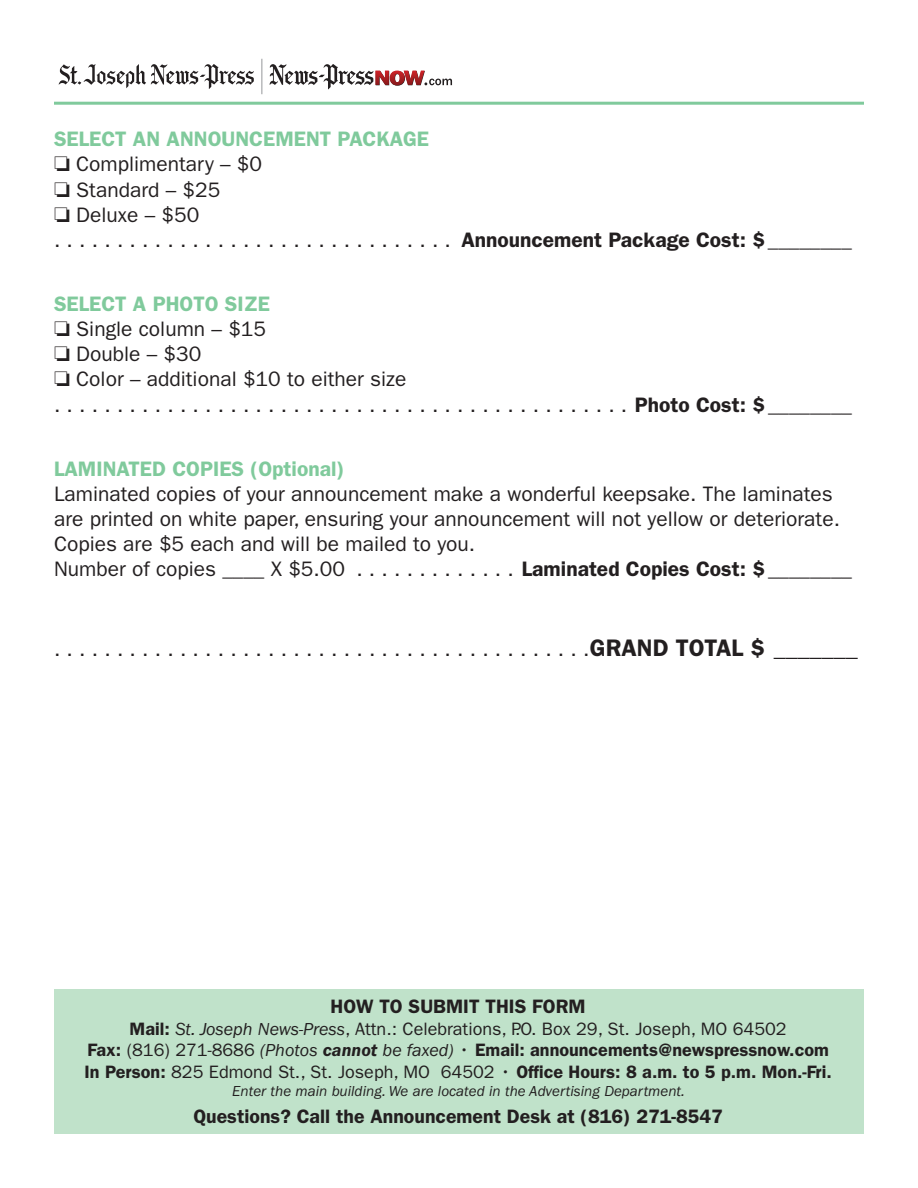
<style>
.page{position:relative;width:918px;height:1188px;background:#fff}
.page>*{position:absolute;margin:0;border:0;box-sizing:border-box;transform-origin:0 0}
.t1{font:21px/25.2px "ITC Franklin Gothic Std";color:#231f20}
.t2{font:600 21px "ITC Franklin Gothic Std";color:#80ca9c}
.t3{font:600 21px "ITC Franklin Gothic Std";color:#231f20}
.t4{font:600 19.5px "ITC Franklin Gothic Std";color:#231f20}
.t5{font:18px/21.6px "ITC Franklin Gothic Std";color:#231f20;text-align:center}
.t6{font:italic 15px "ITC Franklin Gothic Std";color:#231f20}
.s1{font-weight:600}
.s2{font-weight:600;font-size:24px}
.s3{font-style:italic}
.s4{font-weight:600;font-style:italic}
</style>
<div class="page">
<hr style="left:54px;top:102px;width:810px;height:3px;background:#80ca9c">
<hr style="left:261px;top:59px;width:1px;height:35px;background:#95979a">
<svg style="left:59px;top:64px;width:195px;height:25px"></svg>
<svg style="left:270px;top:64px;width:182px;height:25px"></svg>
<div style="left:54px;top:989px;width:810px;height:145px;background:#c0e2ca"></div>
<p class="t2" style="left:54px;top:127px;width:377px">SELECT AN ANNOUNCEMENT PACKAGE</p>
<p class="t1" style="left:54px;top:152px;width:210px">□ Complimentary – $0</p>
<p class="t1" style="left:54px;top:177px;width:168px">□ Standard – $25</p>
<p class="t1" style="left:54px;top:202px;width:799px">□ Deluxe – $50<br>. . . . . . . . . . . . . . . . . . . . . . . . . . . . . . . . <span class="s1">Announcement Package Cost: $________</span></p>
<p class="t2" style="left:54px;top:291px;width:217px">SELECT A PHOTO SIZE</p>
<p class="t1" style="left:54px;top:316px;width:214px">□ Single column – $15</p>
<p class="t1" style="left:54px;top:342px;width:149px">□ Double – $30</p>
<p class="t1" style="left:54px;top:367px;width:799px">□ Color – additional $10 to either size<br>. . . . . . . . . . . . . . . . . . . . . . . . . . . . . . . . . . . . . . . . . . . . . . <span class="s1">Photo Cost: $________</span></p>
<p class="t2" style="left:54px;top:456px;width:292px">LAMINATED COPIES (Optional)</p>
<p class="t1" style="left:54px;top:481px;width:788px">Laminated copies of your announcement make a wonderful keepsake. The laminates are printed on white paper, ensuring your announcement will not yellow or deteriorate.<br>Copies are $5 each and will be mailed to you.<br>Number of copies ____ X $5.00 ..............</p>
<p class="t3" style="left:522px;top:557px;width:332px">Laminated Copies Cost: $________</p>
<p class="t1" style="left:54px;top:636px;width:805px">. . . . . . . . . . . . . . . . . . . . . . . . . . . . . . . . . . . . . . . . . . .<span class="s2">GRAND TOTAL $ _______</span></p>
<p class="t4" style="left:331px;top:995px;width:257px">HOW TO SUBMIT THIS FORM</p>
<p class="t5" style="left:85px;top:1018px;width:749px"><span class="s1">Mail:</span> <span class="s3">St. Joseph News-Press</span>, Attn.: Celebrations, P.O. Box 29, St. Joseph, MO 64502<br><span class="s1">Fax:</span> (816) 271-8686 <span class="s3">(Photos</span> <span class="s4">cannot</span> <span class="s3">be faxed)</span> • <span class="s1">Email: announcements@newspressnow.com<br>In Person:</span> 825 Edmond St., St. Joseph, MO 64502 • <span class="s1">Office Hours: 8 a.m. to 5 p.m. Mon.-Fri.</span></p>
<p class="t6" style="left:232px;top:1083px;width:454px">Enter the main building. We are located in the Advertising Department.</p>
<p class="t4" style="left:193px;top:1105px;width:531px">Questions? Call the Announcement Desk at (816) 271-8547</p>
</div>
